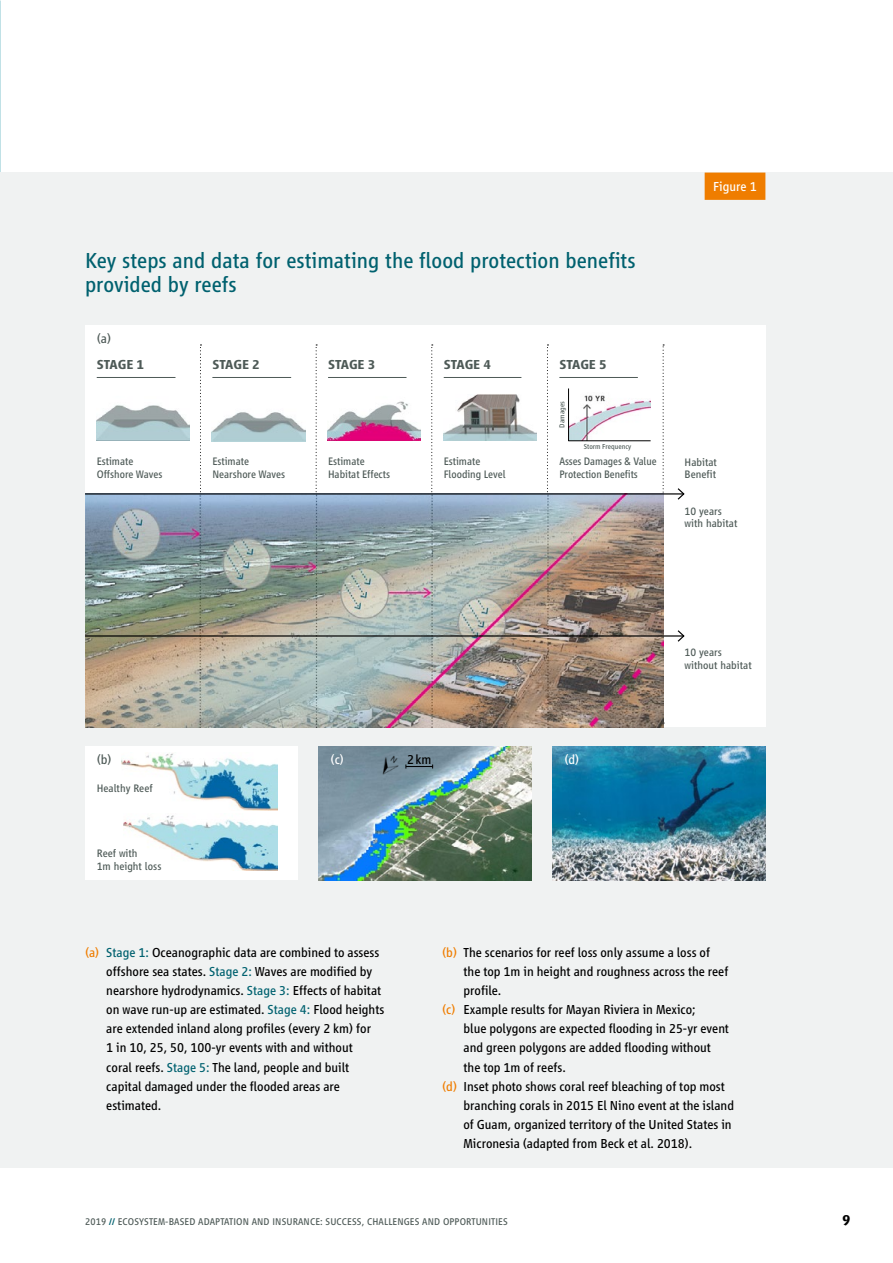
<style>
.page{position:relative;width:893px;height:1263px;background:#fff}
.page>*{position:absolute;margin:0;border:0;box-sizing:border-box;transform-origin:0 0}
.t1{font:22.5px/24px "Vialog LT Pro";color:#00616f}
.t2{font:700 15px "Vialog LT Pro";color:#000}
.t3{font:13.5px/19.2px "Vialog LT Pro";color:#000}
.t4{font:700 13.5px "Vialog LT Pro";letter-spacing:-.005em;color:#4e5a57}
.t5{font:13.5px "Vialog LT Pro";color:#fff}
.t6{font:13.5px "Vialog LT Pro";color:#4e5a57}
.t7{font:11.25px/12.8px "Vialog LT Pro";color:#4e5a57}
.t8{font:11.25px/12.8px "Vialog LT Pro";color:#4e5a57;scale:.96 1}
.t9{font:10.2px "Vialog LT Pro";letter-spacing:.01em;color:#4e5a57}
.t10{font:7.5px "Vialog LT Pro";color:#4e5a57}
.s1{color:#ef7d00}
.s2{color:#00616f}
.s3{font-weight:700;color:#00616f}
</style>
<div class="page">
<div style="left:0;top:172px;width:893px;height:995px;background:#f0f2f2"></div>
<div style="left:705px;top:173px;width:60px;height:27px;background:#ef7d00"></div>
<div style="left:85px;top:325px;width:680px;height:402px;background:#fff"></div>
<img style="left:96px;top:377px;width:94px;height:64px">
<img style="left:212px;top:377px;width:93px;height:64px">
<img style="left:327px;top:377px;width:94px;height:63px">
<img style="left:443px;top:377px;width:94px;height:64px">
<img style="left:569px;top:389px;width:82px;height:51px">
<div style="left:85px;top:746px;width:213px;height:134px;background:#fff"></div>
<img style="left:122px;top:753px;width:156px;height:57px">
<img style="left:319px;top:746px;width:212px;height:134px">
<hr style="left:97px;top:377px;width:78px;height:1px;background:#4e5a57">
<hr style="left:212px;top:377px;width:79px;height:1px;background:#4e5a57">
<hr style="left:328px;top:377px;width:78px;height:1px;background:#4e5a57">
<hr style="left:444px;top:377px;width:77px;height:1px;background:#4e5a57">
<hr style="left:559px;top:377px;width:79px;height:1px;background:#4e5a57">
<svg style="left:200px;top:344px;width:1px;height:149px"></svg>
<svg style="left:316px;top:344px;width:1px;height:149px"></svg>
<svg style="left:431px;top:344px;width:2px;height:149px"></svg>
<svg style="left:547px;top:344px;width:1px;height:149px"></svg>
<svg style="left:663px;top:344px;width:1px;height:379px"></svg>
<img style="left:85px;top:494px;width:578px;height:233px">
<img style="left:553px;top:746px;width:212px;height:134px">
<hr style="left:85px;top:493px;width:599px;height:1px;background:#000">
<svg style="left:676px;top:488px;width:9px;height:12px"></svg>
<hr style="left:85px;top:635px;width:599px;height:2px;background:#000">
<svg style="left:676px;top:630px;width:9px;height:12px"></svg>
<img style="left:124px;top:815px;width:154px;height:56px">
<img style="left:377px;top:752px;width:25px;height:26px">
<svg style="left:405px;top:764px;width:28px;height:4px"></svg>
<svg style="left:0;top:0;width:1px;height:83px"></svg>
<hr style="left:568px;top:388px;width:1px;height:53px;background:#000">
<hr style="left:568px;top:440px;width:83px;height:1px;background:#000">
<h1 class="t1" style="left:85px;top:248px;width:552px">Key steps and data for estimating the flood protection benefits provided by reefs</h1>
<p class="t6" style="left:97px;top:331px;width:16px">(a)</p>
<p class="t4" style="left:97px;top:357px;width:49px">STAGE 1</p>
<p class="t4" style="left:212px;top:357px;width:49px">STAGE 2</p>
<p class="t4" style="left:328px;top:357px;width:49px">STAGE 3</p>
<p class="t4" style="left:444px;top:357px;width:49px">STAGE 4</p>
<p class="t4" style="left:559px;top:357px;width:49px">STAGE 5</p>
<p class="t10" style="left:558px;top:428px;width:28px;rotate:-90deg">Damages</p>
<p class="t10" style="left:584px;top:442px;width:49px">Storm Frequency</p>
<p class="t5" style="left:713px;top:179px;width:45px">Figure 1</p>
<p class="t7" style="left:97px;top:455px;width:67px">Estimate<br>Offshore Waves</p>
<p class="t7" style="left:212px;top:455px;width:74px">Estimate<br>Nearshore Waves</p>
<p class="t7" style="left:328px;top:455px;width:64px">Estimate<br>Habitat Effects</p>
<p class="t7" style="left:444px;top:455px;width:63px">Estimate<br>Flooding Level</p>
<p class="t8" style="left:559px;top:455px;width:103px">Asses Damages &amp; Value<br>Protection Benefits</p>
<p class="t7" style="left:685px;top:456px;width:34px">Habitat<br>Benefit</p>
<p class="t7" style="left:685px;top:505px;width:54px">10 years with habitat</p>
<p class="t6" style="left:97px;top:752px;width:16px">(b)</p>
<p class="t5" style="left:331px;top:752px;width:15px">(c)</p>
<p class="t5" style="left:564px;top:752px;width:16px">(d)</p>
<p class="t3" style="left:407px;top:750px;width:26px">2km</p>
<p class="t7" style="left:97px;top:782px;width:58px">Healthy Reef</p>
<p class="t7" style="left:97px;top:847px;width:66px">Reef with<br>1m height loss</p>
<p class="t7" style="left:685px;top:646px;width:69px">10 years without habitat</p>
<p class="t3" style="left:106px;top:943px;width:280px;text-indent:-21px"><span class="s1">(a)</span> <span class="s2">Stage 1:</span> Oceanographic data are combined to assess offshore sea states. <span class="s2">Stage 2:</span> Waves are modified by nearshore hydrodynamics. <span class="s2">Stage 3:</span> Effects of habitat on wave run-up are estimated. <span class="s2">Stage 4:</span> Flood heights are extended inland along profiles (every 2 km) for<br>1 in 10, 25, 50, 100-yr events with and without<br>coral reefs. <span class="s2">Stage 5:</span> The land, people and built capital damaged under the flooded areas are estimated.</p>
<p class="t3" style="left:442px;top:943px;width:269px"><span class="s1">(b)</span> The scenarios for reef loss only assume a loss of</p>
<p class="t3" style="left:463px;top:962px;width:266px">the top 1m in height and roughness across the reef</p>
<p class="t3" style="left:463px;top:981px;width:39px">profile.</p>
<p class="t3" style="left:442px;top:1000px;width:255px"><span class="s1">(c)</span> Example results for Mayan Riviera in Mexico;</p>
<p class="t3" style="left:463px;top:1019px;width:267px">blue polygons are expected flooding in 25-yr event</p>
<p class="t3" style="left:463px;top:1038px;width:249px">and green polygons are added flooding without</p>
<p class="t3" style="left:463px;top:1057px;width:104px">the top 1m of reefs.</p>
<p class="t3" style="left:442px;top:1077px;width:284px"><span class="s1">(d)</span> Inset photo shows coral reef bleaching of top most</p>
<p class="t3" style="left:463px;top:1096px;width:272px">branching corals in 2015 El Nino event at the island</p>
<p class="t3" style="left:463px;top:1115px;width:270px">of Guam, organized territory of the United States in</p>
<p class="t3" style="left:463px;top:1134px;width:230px">Micronesia (adapted from Beck et al. 2018).</p>
<p class="t9" style="left:85px;top:1216px;width:424px">2019 <span class="s3">//</span> ECOSYSTEM-BASED ADAPTATION AND INSURANCE: SUCCESS, CHALLENGES AND OPPORTUNITIES</p>
<p class="t2" style="left:842px;top:1211px;width:10px">9</p>
</div>
